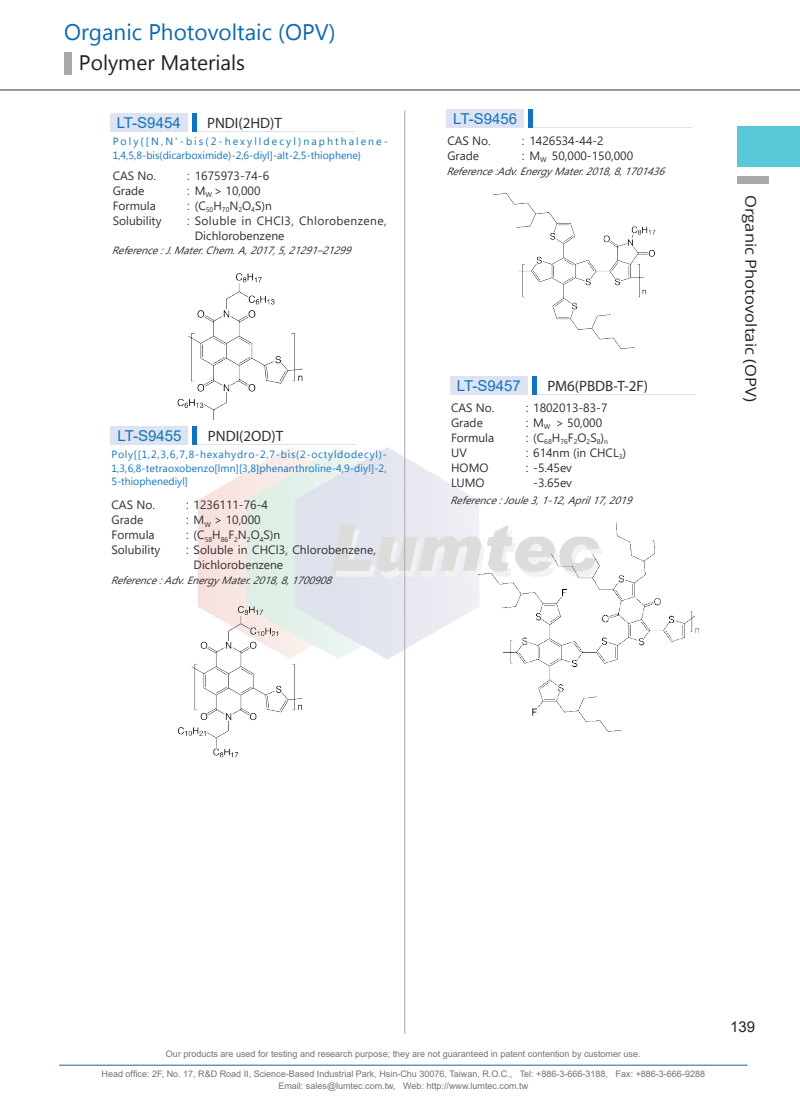
<style>
.page{position:relative;width:800px;height:1106px;background:#fff}
.page>*{position:absolute;margin:0;border:0;box-sizing:border-box;transform-origin:0 0}
.t1{font:22.5px "Microsoft New Tai Lue";color:#0e6aab}
.t2{font:21px "Microsoft New Tai Lue";color:#231f20}
.t3{font:15px "Myriad Pro";color:#312f30}
.t4{font:15px "Arial";color:#1074bc}
.t5{font:15px "Open Sans";color:#231f20;scale:1.1 1}
.t6{font:15px "Arial";color:#231f20}
.t7{font:12px/15px "Segoe UI";color:#312f30}
.t8{font:12px "Segoe UI";letter-spacing:.03em;color:#312f30}
.t9{font:12px "Arial";color:#3e3e3f}
.t10{font:10.5px/13.5px "Microsoft Tai Le";letter-spacing:.01em;color:#1074bc;text-align:justify}
.t11{font:italic 10.5px "Segoe UI";color:#312f30}
.t12{font:9px/12px "Arial";color:#717275;text-align:center}
.t13{font:7.05px "Segoe UI";color:#312f30}
.s1{font-family:"Arial";color:#3e3e3f}
</style>
<div class="page">
<img style="left:198px;top:446px;width:281px;height:214px">
<hr style="left:59px;top:1064px;width:688px;height:1px;background:#0e6aab">
<hr style="left:404px;top:111px;width:1px;height:922px;background:#a8a9ad">
<div style="left:737px;top:126px;width:62px;height:41px;background:#58c7d8"></div>
<hr style="left:0;top:90px;width:799px;height:1px;background:#312f30">
<div style="left:737px;top:176px;width:31px;height:7px;background:#a8a9ad"></div>
<div style="left:64px;top:52px;width:7px;height:22px;background:#a8a9ad"></div>
<div style="left:450px;top:376px;width:77px;height:19px;background:#dee3f2"></div>
<hr style="left:533px;top:394px;width:162px;height:1px;background:#dee3f2">
<hr style="left:532px;top:376px;width:4px;height:19px;background:#1074bc">
<img style="left:472px;top:517px;width:227px;height:215px">
<div style="left:446px;top:109px;width:77px;height:19px;background:#dee3f2"></div>
<hr style="left:529px;top:127px;width:162px;height:1px;background:#dee3f2">
<div style="left:528px;top:109px;width:5px;height:19px;background:#1074bc"></div>
<img style="left:493px;top:193px;width:163px;height:156px">
<div style="left:111px;top:426px;width:77px;height:19px;background:#dee3f2"></div>
<hr style="left:193px;top:444px;width:162px;height:1px;background:#dee3f2">
<hr style="left:193px;top:426px;width:4px;height:19px;background:#1074bc">
<img style="left:177px;top:597px;width:131px;height:161px">
<div style="left:110px;top:113px;width:77px;height:19px;background:#dee3f2"></div>
<hr style="left:193px;top:131px;width:162px;height:1px;background:#dee3f2">
<hr style="left:192px;top:113px;width:4px;height:19px;background:#1074bc">
<img style="left:177px;top:273px;width:126px;height:147px">
<h1 class="t1" style="left:64px;top:19px;width:273px">Organic Photovoltaic (OPV)</h1>
<h2 class="t2" style="left:79px;top:50px;width:168px">Polymer Materials</h2>
<p class="t4" style="left:117px;top:112px;width:65px">LT-S9454</p>
<p class="t3" style="left:207px;top:113px;width:76px">PNDI(2HD)T</p>
<p class="t10" style="left:113px;top:136px;width:277px">Poly{[N,N'-bis(2-hexylldecyl)naphthalene-<br>1,4,5,8-bis(dicarboximide)-2,6-diyl]-alt-2,5-thiophene}</p>
<p class="t7" style="left:113px;top:167px;width:50px">CAS No.<br>Grade<br>Formula<br>Solubility</p>
<p class="t7" style="left:187px;top:167px;width:84px"><span class="s1">:</span> 1675973-74-6</p>
<p class="t7" style="left:187px;top:182px;width:75px"><span class="s1">:</span> M<sub>W</sub> &gt; 10,000</p>
<p class="t7" style="left:187px;top:197px;width:86px"><span class="s1">:</span> (C<sub>50</sub>H<sub>70</sub>N<sub>2</sub>O<sub>4</sub>S)n</p>
<p class="t8" style="left:187px;top:209px;width:201px"><span class="s1">:</span> Soluble in CHCl3, Chlorobenzene,</p>
<p class="t7" style="left:195px;top:227px;width:91px">Dichlorobenzene</p>
<p class="t11" style="left:112px;top:241px;width:247px">Reference:J.Mater.Chem.A,2017,5,21291–21299</p>
<p class="t4" style="left:117px;top:425px;width:65px">LT-S9455</p>
<p class="t3" style="left:208px;top:426px;width:77px">PNDI(2OD)T</p>
<p class="t10" style="left:111px;top:448px;width:277px">Poly[[1,2,3,6,7,8-hexahydro-2,7-bis(2-octyldodecyl)- 1,3,6,8-tetraoxobenzo[lmn][3,8]phenanthroline-4,9-diyl]-2, 5-thiophenediyl]</p>
<p class="t7" style="left:111px;top:496px;width:50px">CAS No.<br>Grade<br>Formula<br>Solubility</p>
<p class="t7" style="left:186px;top:496px;width:84px"><span class="s1">:</span> 1236111-76-4</p>
<p class="t7" style="left:186px;top:511px;width:76px"><span class="s1">:</span> M<sub>W</sub> &gt; 10,000</p>
<p class="t7" style="left:186px;top:526px;width:96px"><span class="s1">:</span> (C<sub>58</sub>H<sub>86</sub>F<sub>2</sub>N<sub>2</sub>O<sub>4</sub>S)n</p>
<p class="t7" style="left:186px;top:541px;width:192px"><span class="s1">:</span> Soluble in CHCl3, Chlorobenzene,</p>
<p class="t7" style="left:194px;top:556px;width:91px">Dichlorobenzene</p>
<p class="t11" style="left:111px;top:570px;width:228px">Reference:Adv.EnergyMater.2018,8,1700908</p>
<p class="t4" style="left:453px;top:108px;width:65px">LT-S9456</p>
<p class="t7" style="left:447px;top:132px;width:45px">CAS No.<br>Grade</p>
<p class="t7" style="left:521px;top:132px;width:113px"><span class="s1">:</span> 1426534-44-2<br><span class="s1">:</span> M<sub>W</sub> 50,000-150,000</p>
<p class="t11" style="left:446px;top:161px;width:226px">Reference:Adv.EnergyMater.2018,8,1701436</p>
<p class="t4" style="left:457px;top:376px;width:65px">LT-S9457</p>
<p class="t3" style="left:547px;top:377px;width:102px">PM6(PBDB-T-2F)</p>
<p class="t7" style="left:451px;top:399px;width:45px">CAS No.<br>Grade<br>Formula<br>UV<br>HOMO<br>LUMO</p>
<p class="t7" style="left:525px;top:399px;width:84px"><span class="s1">:</span> 1802013-83-7 <span class="s1">:</span> M<sub>W</sub> &gt; 50,000</p>
<p class="t13" style="left:533px;top:435px;width:76px"><sup>(C</sup>68<sup>H</sup>76<sup>F</sup>2<sup>O</sup>2<sup>S</sup>8<sup>)</sup>n</p>
<p class="t7" style="left:533px;top:474px;width:40px">-3.65ev</p>
<p class="t9" style="left:525px;top:429px;width:5px">:</p>
<p class="t7" style="left:525px;top:444px;width:102px"><span class="s1">:</span> 614nm (in CHCL<sub>3</sub>) <span class="s1">:</span> -5.45ev</p>
<p class="t11" style="left:450px;top:490px;width:189px">Reference:Joule3,1-12,April17,2019</p>
<p class="t5" style="left:761px;top:195px;width:189px;rotate:90deg">Organic Photovoltaic (OPV)</p>
<p class="t12" style="left:166px;top:1048px;width:476px">Our products are used for testing and research purpose; they are not guaranteed in patent contention by customer use.</p>
<p class="t12" style="left:102px;top:1068px;width:604px">Head office: 2F, No. 17, R&amp;D Road II, Science-Based Industrial Park, Hsin-Chu 30076, Taiwan, R.O.C., Tel: +886-3-666-3188, Fax: +886-3-666-9288<br>Email: sales@lumtec.com.tw, Web: http://www.lumtec.com.tw</p>
<p class="t6" style="left:729px;top:1016px;width:27px">139</p>
</div>
